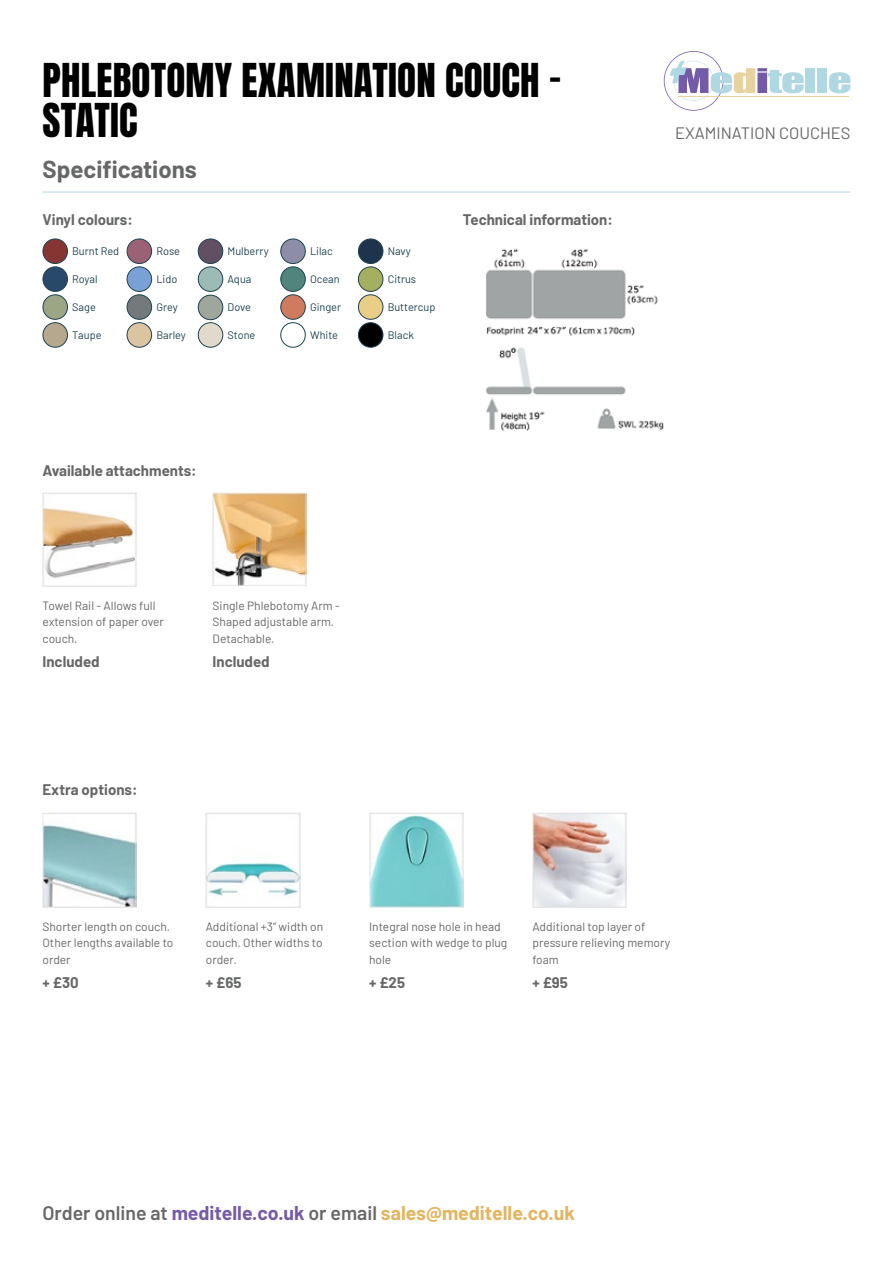
<style>
.page{position:relative;width:893px;height:1263px;background:#fff}
.page>*{position:absolute;margin:0;border:0;box-sizing:border-box;transform-origin:0 0}
.t1{font:39px/40.5px "Anton";letter-spacing:.005em;color:#000}
.t2{font:700 24px "Barlow";color:#666767}
.t3{font:700 19.5px "Barlow";color:#e3b561}
.t4{font:16.5px "Barlow";color:#666767}
.t5{font:700 15px "Barlow";color:#666767}
.t6{font:12px/16.5px "Barlow";color:#666767}
.t7{font:10.95px "Barlow";color:#1f424f}
.s1{font-weight:600;color:#666767}
.s2{color:#765ca5}
</style>
<div class="page">
<div style="left:806px;top:68px;width:9px;height:25px;background:#b0d8e2"></div>
<div style="left:817px;top:68px;width:10px;height:25px;background:#b0d8e2"></div>
<svg style="left:829px;top:72px;width:21px;height:21px"></svg>
<svg style="left:664px;top:51px;width:140px;height:60px"></svg>
<hr style="left:678px;top:96px;width:171px;height:1px;background:#e8d2a1">
<hr style="left:43px;top:192px;width:807px;height:1px;background:#b1d7e1">
<img style="left:486px;top:248px;width:178px;height:183px">
<div style="left:43px;top:239px;width:24px;height:24px;background:#853632;border-radius:50%"></div>
<div style="left:43px;top:239px;width:25px;height:25px;border:1px solid #1f424f;border-radius:50%"></div>
<div style="left:127px;top:239px;width:25px;height:24px;background:#9b6174;border-radius:50%"></div>
<div style="left:127px;top:239px;width:25px;height:25px;border:1px solid #1f424f;border-radius:50%"></div>
<div style="left:198px;top:239px;width:25px;height:24px;background:#614f63;border-radius:50%"></div>
<div style="left:198px;top:239px;width:25px;height:25px;border:1px solid #1f424f;border-radius:50%"></div>
<div style="left:281px;top:239px;width:24px;height:24px;background:#8d8da8;border-radius:50%"></div>
<div style="left:280px;top:239px;width:26px;height:25px;border:1px solid #1f424f;border-radius:50%"></div>
<div style="left:358px;top:239px;width:25px;height:24px;background:#1e344d;border-radius:50%"></div>
<div style="left:358px;top:239px;width:25px;height:25px;border:1px solid #1f424f;border-radius:50%"></div>
<div style="left:43px;top:267px;width:24px;height:24px;background:#28496a;border-radius:50%"></div>
<div style="left:43px;top:266px;width:25px;height:26px;border:1px solid #1f424f;border-radius:50%"></div>
<div style="left:127px;top:267px;width:25px;height:24px;background:#7aa1d5;border-radius:50%"></div>
<div style="left:127px;top:266px;width:25px;height:26px;border:1px solid #1f424f;border-radius:50%"></div>
<div style="left:198px;top:267px;width:25px;height:24px;background:#9cbbb4;border-radius:50%"></div>
<div style="left:198px;top:266px;width:25px;height:26px;border:1px solid #1f424f;border-radius:50%"></div>
<div style="left:281px;top:267px;width:24px;height:24px;background:#50857c;border-radius:50%"></div>
<div style="left:280px;top:266px;width:26px;height:26px;border:1px solid #1f424f;border-radius:50%"></div>
<div style="left:358px;top:267px;width:25px;height:24px;background:#a5af60;border-radius:50%"></div>
<div style="left:358px;top:266px;width:25px;height:26px;border:1px solid #1f424f;border-radius:50%"></div>
<div style="left:43px;top:295px;width:24px;height:24px;background:#9ca584;border-radius:50%"></div>
<div style="left:43px;top:294px;width:25px;height:26px;border:1px solid #1f424f;border-radius:50%"></div>
<div style="left:127px;top:295px;width:25px;height:24px;background:#74797b;border-radius:50%"></div>
<div style="left:127px;top:294px;width:25px;height:26px;border:1px solid #1f424f;border-radius:50%"></div>
<div style="left:198px;top:295px;width:25px;height:25px;background:#9fa69b;border-radius:50%"></div>
<div style="left:198px;top:295px;width:25px;height:25px;border:1px solid #1f424f;border-radius:50%"></div>
<div style="left:281px;top:295px;width:24px;height:24px;background:#d07b5f;border-radius:50%"></div>
<div style="left:280px;top:294px;width:26px;height:26px;border:1px solid #1f424f;border-radius:50%"></div>
<div style="left:358px;top:295px;width:25px;height:24px;background:#e9ce87;border-radius:50%"></div>
<div style="left:358px;top:294px;width:25px;height:26px;border:1px solid #1f424f;border-radius:50%"></div>
<div style="left:43px;top:323px;width:24px;height:24px;background:#b6a88e;border-radius:50%"></div>
<div style="left:43px;top:322px;width:25px;height:26px;border:1px solid #1f424f;border-radius:50%"></div>
<div style="left:127px;top:323px;width:25px;height:24px;background:#dbc5a0;border-radius:50%"></div>
<div style="left:127px;top:322px;width:25px;height:26px;border:1px solid #1f424f;border-radius:50%"></div>
<div style="left:198px;top:323px;width:25px;height:24px;background:#e1daca;border-radius:50%"></div>
<div style="left:198px;top:322px;width:25px;height:26px;border:1px solid #1f424f;border-radius:50%"></div>
<div style="left:280px;top:322px;width:26px;height:26px;border:1px solid #1f424f;border-radius:50%"></div>
<div style="left:358px;top:323px;width:25px;height:24px;background:#000;border-radius:50%"></div>
<div style="left:358px;top:322px;width:25px;height:26px;border:1px solid #1f424f;border-radius:50%"></div>
<img style="left:43px;top:492px;width:94px;height:94px">
<img style="left:213px;top:492px;width:94px;height:94px">
<img style="left:43px;top:813px;width:94px;height:94px">
<img style="left:206px;top:813px;width:94px;height:94px">
<img style="left:369px;top:813px;width:94px;height:94px">
<img style="left:532px;top:813px;width:95px;height:94px">
<h1 class="t1" style="left:43px;top:63px;width:520px">PHLEBOTOMY EXAMINATION COUCH –<br>STATIC</h1>
<h2 class="t2" style="left:43px;top:152px;width:156px">Specifications</h2>
<p class="t5" style="left:43px;top:209px;width:92px">Vinyl colours:</p>
<p class="t5" style="left:463px;top:209px;width:151px">Technical information:</p>
<p class="t7" style="left:72px;top:243px;width:48px">Burnt Red</p>
<p class="t7" style="left:156px;top:243px;width:25px">Rose</p>
<p class="t7" style="left:228px;top:243px;width:43px">Mulberry</p>
<p class="t7" style="left:310px;top:243px;width:24px">Lilac</p>
<p class="t7" style="left:388px;top:243px;width:25px">Navy</p>
<p class="t7" style="left:72px;top:271px;width:27px">Royal</p>
<p class="t7" style="left:156px;top:271px;width:22px">Lido</p>
<p class="t7" style="left:228px;top:271px;width:25px">Aqua</p>
<p class="t7" style="left:310px;top:271px;width:31px">Ocean</p>
<p class="t7" style="left:388px;top:271px;width:30px">Citrus</p>
<p class="t7" style="left:72px;top:299px;width:25px">Sage</p>
<p class="t7" style="left:156px;top:299px;width:23px">Grey</p>
<p class="t7" style="left:228px;top:299px;width:25px">Dove</p>
<p class="t7" style="left:310px;top:299px;width:33px">Ginger</p>
<p class="t7" style="left:388px;top:299px;width:49px">Buttercup</p>
<p class="t7" style="left:72px;top:327px;width:31px">Taupe</p>
<p class="t7" style="left:156px;top:327px;width:31px">Barley</p>
<p class="t7" style="left:228px;top:327px;width:29px">Stone</p>
<p class="t7" style="left:310px;top:327px;width:29px">White</p>
<p class="t7" style="left:388px;top:327px;width:28px">Black</p>
<p class="t5" style="left:43px;top:460px;width:156px">Available attachments:</p>
<p class="t6" style="left:43px;top:596px;width:123px">Towel Rail - Allows full extension of paper over couch.</p>
<p class="t5" style="left:43px;top:650px;width:59px">Included</p>
<p class="t5" style="left:43px;top:778px;width:97px">Extra options:</p>
<p class="t6" style="left:213px;top:596px;width:129px">Single Phlebotomy Arm -<br>Shaped adjustable arm.<br>Detachable.</p>
<p class="t5" style="left:213px;top:650px;width:59px">Included</p>
<h3 class="t4" style="left:675px;top:121px;width:177px">EXAMINATION COUCHES</h3>
<p class="t6" style="left:43px;top:917px;width:132px">Shorter length on couch.<br>Other lengths available to order</p>
<p class="t5" style="left:43px;top:971px;width:38px">+ £30</p>
<p class="t6" style="left:206px;top:917px;width:119px;text-align:justify">Additional +3” width on couch. Other widths to order.</p>
<p class="t5" style="left:206px;top:971px;width:37px">+ £65</p>
<p class="t6" style="left:369px;top:917px;width:140px">Integral nose hole in head section with wedge to plug hole</p>
<p class="t5" style="left:369px;top:971px;width:37px">+ £25</p>
<p class="t6" style="left:532px;top:917px;width:139px">Additional top layer of pressure relieving memory foam</p>
<p class="t5" style="left:532px;top:971px;width:37px">+ £95</p>
<h3 class="t3" style="left:43px;top:1199px;width:534px"><span class="s1">Order online at</span> <span class="s2">meditelle.co.uk</span> <span class="s1">or email</span> sales@meditelle.co.uk</h3>
</div>
